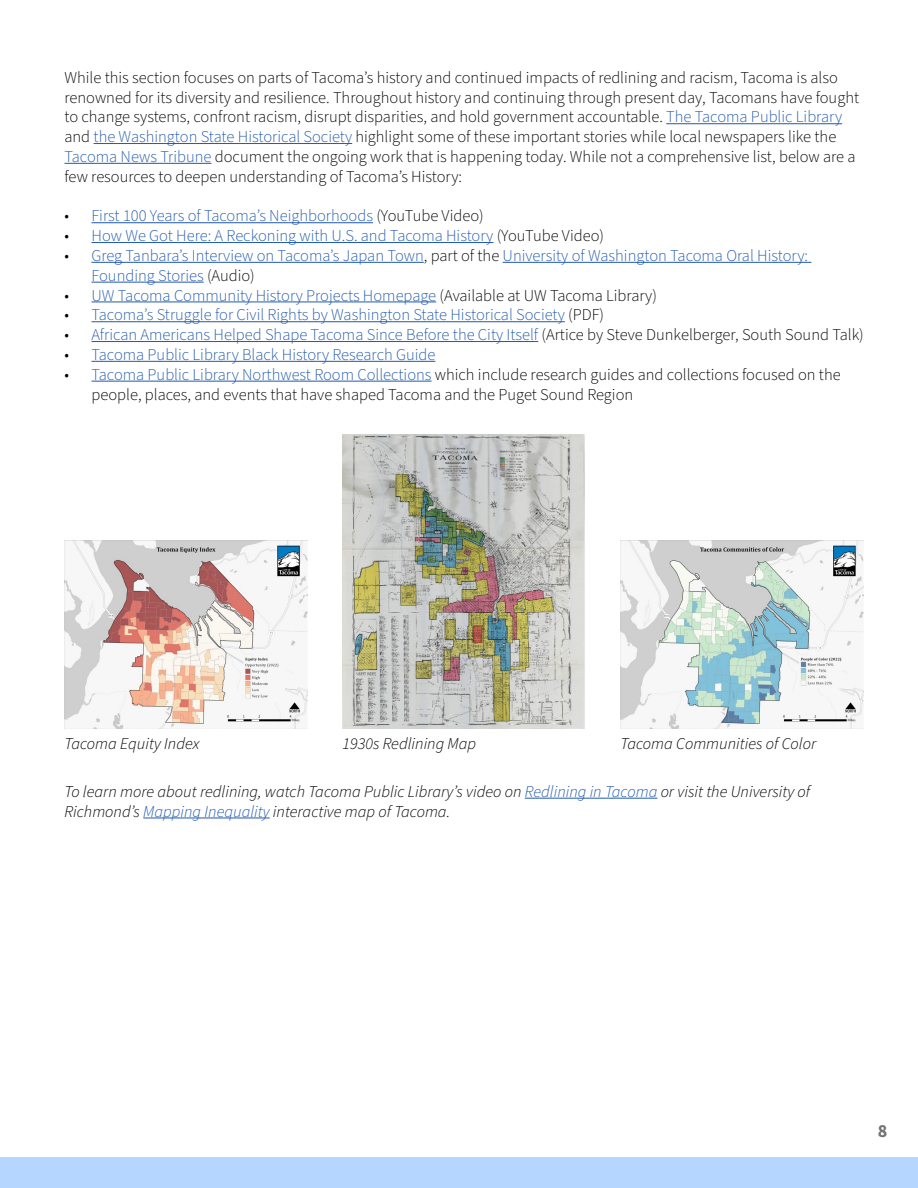
<style>
.page{position:relative;width:918px;height:1188px;background:#fff}
.page>*{position:absolute;margin:0;border:0;box-sizing:border-box;transform-origin:0 0}
.t1{font:700 18px "Source Sans Pro";color:#000}
.t2{font:300 16.5px/19.8px "Source Sans Pro";color:#000}
.t3{font:300 16.5px/19.8px "Source Sans Pro";color:#2159ad}
.t4{font:italic 16.5px/19.8px "Source Sans Variable";color:#000}
.s1{color:#2159ad}
.s2{color:#000}
</style>
<div class="page">
<hr style="left:666px;top:123px;width:176px;height:1px;background:#2159ad">
<hr style="left:94px;top:143px;width:258px;height:1px;background:#2159ad">
<hr style="left:64px;top:163px;width:148px;height:1px;background:#2159ad">
<hr style="left:92px;top:222px;width:281px;height:1px;background:#2159ad">
<hr style="left:92px;top:242px;width:401px;height:1px;background:#2159ad">
<hr style="left:92px;top:262px;width:332px;height:1px;background:#2159ad">
<hr style="left:503px;top:262px;width:308px;height:1px;background:#2159ad">
<hr style="left:92px;top:282px;width:112px;height:1px;background:#2159ad">
<hr style="left:92px;top:302px;width:344px;height:1px;background:#2159ad">
<hr style="left:92px;top:321px;width:473px;height:1px;background:#2159ad">
<hr style="left:92px;top:341px;width:446px;height:1px;background:#2159ad">
<hr style="left:92px;top:361px;width:343px;height:1px;background:#2159ad">
<hr style="left:92px;top:381px;width:340px;height:1px;background:#2159ad">
<img style="left:64px;top:540px;width:244px;height:188px">
<img style="left:343px;top:434px;width:242px;height:294px">
<img style="left:621px;top:540px;width:243px;height:188px">
<div style="left:0;top:1158px;width:918px;height:30px;background:#b5d6ff"></div>
<hr style="left:525px;top:798px;width:132px;height:1px;background:#2159ad">
<hr style="left:143px;top:818px;width:127px;height:1px;background:#2159ad">
<p class="t2" style="left:64px;top:68px;width:796px">While this section focuses on parts of Tacoma’s history and continued impacts of redlining and racism, Tacoma is also renowned for its diversity and resilience. Throughout history and continuing through present day, Tacomans have fought to change systems, confront racism, disrupt disparities, and hold government accountable. <span class="s1">The Tacoma Public Library </span>and <span class="s1">the Washington State Historical Society</span> highlight some of these important stories while local newspapers like the <span class="s1">Tacoma News Tribune</span> document the ongoing work that is happening today. While not a comprehensive list, below are a few resources to deepen understanding of Tacoma’s History:</p>
<p class="t3" style="left:64px;top:207px;width:421px"><span class="s2">•</span> First 100 Years of Tacoma’s Neighborhoods <span class="s2">(YouTube Video)</span></p>
<p class="t3" style="left:64px;top:226px;width:541px"><span class="s2">•</span> How We Got Here: A Reckoning with U.S. and Tacoma History <span class="s2">(YouTube Video)</span></p>
<p class="t3" style="left:91px;top:246px;width:718px;text-indent:-27px"><span class="s2">•</span> Greg Tanbara’s Interview on Tacoma’s Japan Town<span class="s2">, part of the</span> University of Washington Tacoma Oral History:<br>Founding Stories <span class="s2">(Audio)</span></p>
<p class="t3" style="left:64px;top:286px;width:594px"><span class="s2">•</span> UW Tacoma Community History Projects Homepage <span class="s2">(Available at UW Tacoma Library)</span></p>
<p class="t3" style="left:64px;top:306px;width:541px"><span class="s2">•</span> Tacoma’s Struggle for Civil Rights by Washington State Historical Society <span class="s2">(PDF)</span></p>
<p class="t3" style="left:64px;top:325px;width:801px"><span class="s2">•</span> African Americans Helped Shape Tacoma Since Before the City Itself <span class="s2">(Artice by Steve Dunkelberger, South Sound Talk)</span></p>
<p class="t3" style="left:64px;top:345px;width:372px"><span class="s2">•</span> Tacoma Public Library Black History Research Guide</p>
<p class="t2" style="left:91px;top:365px;width:751px;text-indent:-27px">• <span class="s1">Tacoma Public Library Northwest Room Collections</span> which include research guides and collections focused on the people, places, and events that have shaped Tacoma and the Puget Sound Region</p>
<p class="t4" style="left:64px;top:734px;width:136px">Tacoma Equity Index</p>
<p class="t4" style="left:343px;top:734px;width:135px">1930s Redlining Map</p>
<p class="t4" style="left:621px;top:734px;width:197px">Tacoma Communities of Color</p>
<p class="t4" style="left:64px;top:782px;width:747px">To learn more about redlining, watch Tacoma Public Library’s video on <span class="s1">Redlining in Tacoma</span> or visit the University of<br>Richmond’s <span class="s1">Mapping Inequality</span> interactive map of Tacoma.</p>
<p class="t1" style="left:877px;top:1119px;width:11px">8</p>
</div>
